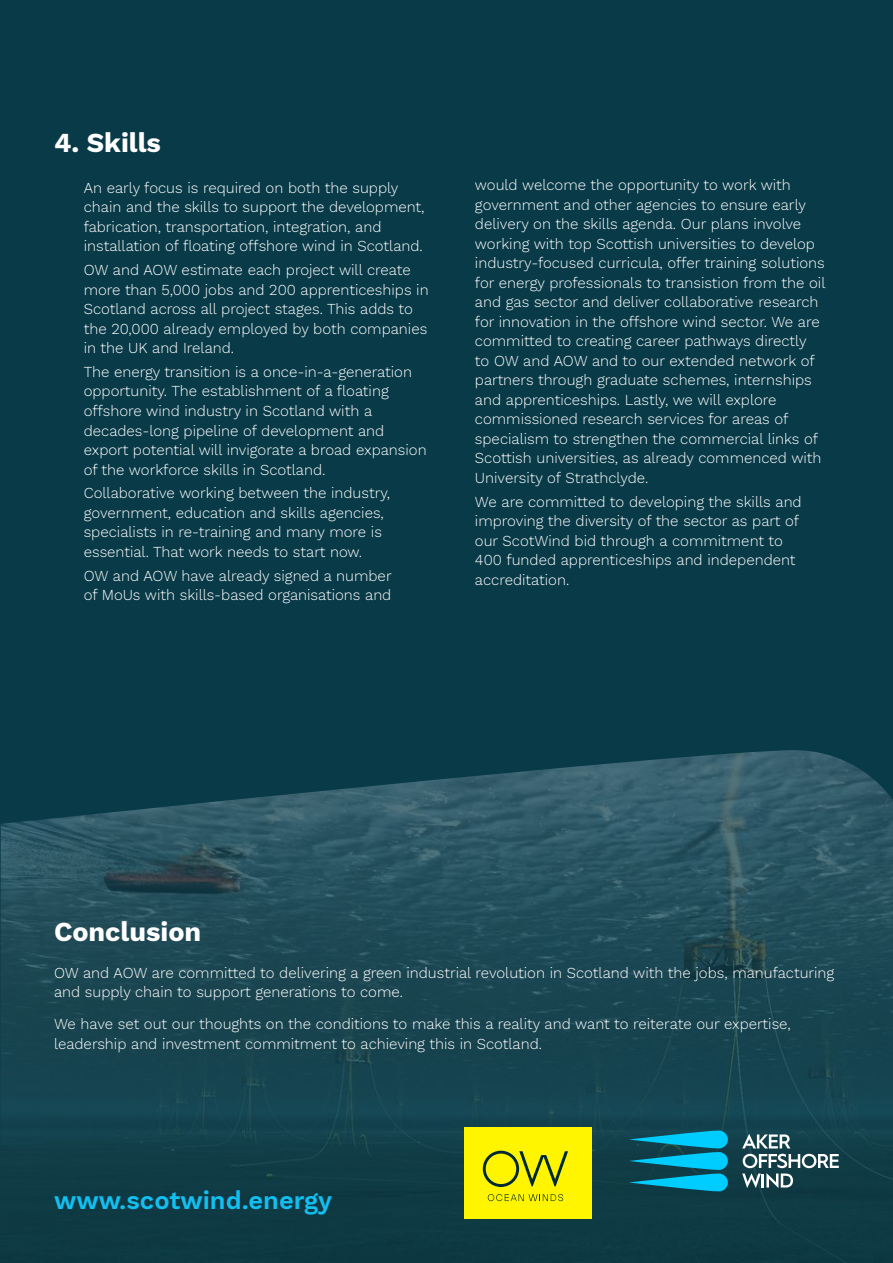
<style>
.page{position:relative;width:893px;height:1263px;background:#093a48}
.page>*{position:absolute;margin:0;border:0;box-sizing:border-box;transform-origin:0 0}
.t1{font:27px "Work Sans";color:#fff}
.t2{font:25.5px "Work Sans";color:#12bff0}
.t3{font:15px/19.5px "Work Sans";color:#fff}
</style>
<div class="page">
<img style="left:0;top:750px;width:893px;height:513px">
<div style="left:464px;top:1127px;width:128px;height:92px;background:#fff500"></div>
<svg style="left:488px;top:1194px;width:75px;height:7px"></svg>
<svg style="left:483px;top:1151px;width:85px;height:36px"></svg>
<svg style="left:742px;top:1134px;width:97px;height:54px"></svg>
<svg style="left:629px;top:1130px;width:99px;height:61px"></svg>
<h1 class="t1" style="left:54px;top:122px;width:109px">4. Skills</h1>
<p class="t3" style="left:84px;top:177px;width:342px">An early focus is required on both the supply chain and the skills to support the development, fabrication, transportation, integration, and installation of floating offshore wind in Scotland.</p>
<p class="t3" style="left:84px;top:260px;width:346px">OW and AOW estimate each project will create more than 5,000 jobs and 200 apprenticeships in Scotland across all project stages. This adds to the 20,000 already employed by both companies in the UK and Ireland.</p>
<p class="t3" style="left:84px;top:361px;width:344px">The energy transition is a once-in-a-generation opportunity. The establishment of a floating offshore wind industry in Scotland with a decades-long pipeline of development and export potential will invigorate a broad expansion of the workforce skills in Scotland.</p>
<p class="t3" style="left:84px;top:483px;width:308px">Collaborative working between the industry, government, education and skills agencies, specialists in re-training and many more is essential. That work needs to start now.</p>
<p class="t3" style="left:84px;top:565px;width:309px">OW and AOW have already signed a number of MoUs with skills-based organisations and</p>
<p class="t3" style="left:475px;top:175px;width:352px">would welcome the opportunity to work with government and other agencies to ensure early delivery on the skills agenda. Our plans involve working with top Scottish universities to develop industry-focused curricula, offer training solutions for energy professionals to transistion from the oil and gas sector and deliver collaborative research for innovation in the offshore wind sector. We are committed to creating career pathways directly<br>to OW and AOW and to our extended network of partners through graduate schemes, internships and apprenticeships. Lastly, we will explore commissioned research services for areas of specialism to strengthen the commercial links of Scottish universities, as already commenced with University of Strathclyde.</p>
<p class="t3" style="left:475px;top:491px;width:328px">We are committed to developing the skills and improving the diversity of the sector as part of our ScotWind bid through a commitment to 400 funded apprenticeships and independent accreditation.</p>
<h1 class="t1" style="left:54px;top:911px;width:149px">Conclusion</h1>
<p class="t3" style="left:54px;top:962px;width:782px">OW and AOW are committed to delivering a green industrial revolution in Scotland with the jobs, manufacturing and supply chain to support generations to come.</p>
<p class="t3" style="left:54px;top:1014px;width:738px">We have set out our thoughts on the conditions to make this a reality and want to reiterate our expertise, leadership and investment commitment to achieving this in Scotland.</p>
<h2 class="t2" style="left:54px;top:1181px;width:280px">www.scotwind.energy</h2>
</div>
